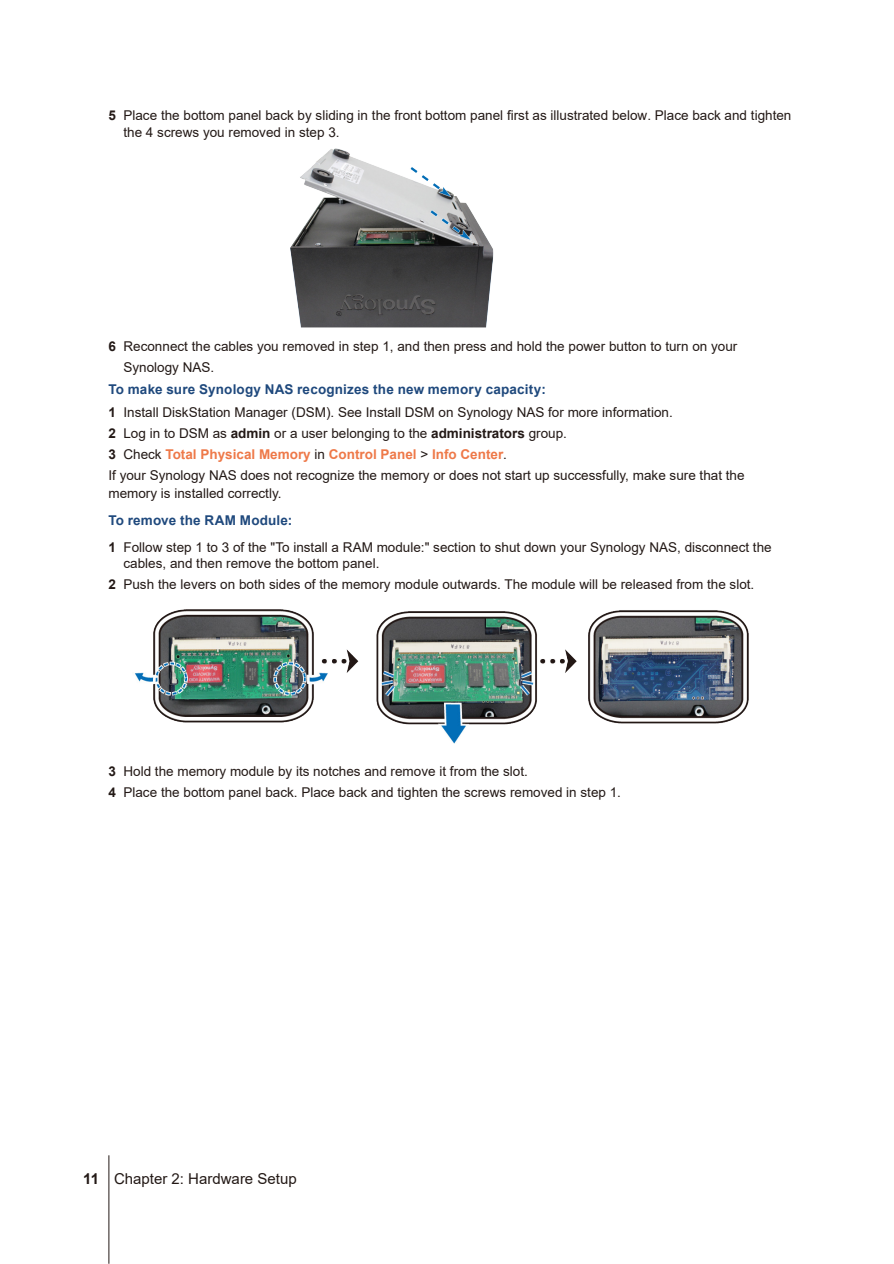
<style>
.page{position:relative;width:894px;height:1264px;background:#fff}
.page>*{position:absolute;margin:0;border:0;box-sizing:border-box;transform-origin:0 0}
.t1{font:15px "Arial";color:#231916}
.Body-sidebar{font:13.5px/16.5px "Arial";color:#231916}
.Task-N-sidebar{font:700 13.5px "Arial";letter-spacing:.015em;color:#1f497d}
.t2{font:700 13.5px "Arial";color:#ee7949}
.Body-sidebar-2{font:700 13.5px "Arial";letter-spacing:.015em;color:#1f497d}
.s1{font-weight:700}
.s2{color:#231916}
.s3{font-weight:400;color:#231916}
</style>
<div class="page">
<hr style="left:108px;top:1155px;width:1px;height:108px;background:#231916">
<img style="left:290px;top:148px;width:204px;height:180px">
<img style="left:135px;top:609px;width:614px;height:135px">
<p class="Body-sidebar" style="left:123px;top:107px;width:669px;text-indent:-15px"><span class="s1">5</span> Place the bottom panel back by sliding in the front bottom panel first as illustrated below. Place back and tighten the 4 screws you removed in step 3.</p>
<p class="Body-sidebar" style="left:123px;top:336px;width:615px;line-height:21.3px;text-indent:-15px"><span class="s1">6</span> Reconnect the cables you removed in step 1, and then press and hold the power button to turn on your<br>Synology NAS.</p>
<p class="Task-N-sidebar" style="left:108px;top:380px;width:439px">To make sure Synology NAS recognizes the new memory capacity:</p>
<p class="Body-sidebar" style="left:108px;top:404px;width:566px"><span class="s1">1</span> Install DiskStation Manager (DSM). See Install DSM on Synology NAS for more information.</p>
<p class="Body-sidebar" style="left:108px;top:425px;width:460px"><span class="s1">2</span> Log in to DSM as <span class="s1">admin</span> or a user belonging to the <span class="s1">administrators</span> group.</p>
<p class="t2" style="left:108px;top:444px;width:400px"><span class="s2">3</span> <span class="s3">Check</span> Total Physical Memory <span class="s3">in</span> Control Panel <span class="s3">&gt;</span> Info Center<span class="s3">.</span></p>
<p class="Body-sidebar" style="left:108px;top:466px;width:638px;line-height:18px">If your Synology NAS does not recognize the memory or does not start up successfully, make sure that the memory is installed correctly.</p>
<p class="Body-sidebar-2" style="left:108px;top:510px;width:185px">To remove the RAM Module:</p>
<p class="Body-sidebar" style="left:123px;top:539px;width:650px;text-indent:-15px"><span class="s1">1</span> Follow step 1 to 3 of the "To install a RAM module:" section to shut down your Synology NAS, disconnect the cables, and then remove the bottom panel.</p>
<p class="Body-sidebar" style="left:108px;top:576px;width:647px"><span class="s1">2</span> Push the levers on both sides of the memory module outwards. The module will be released from the slot.</p>
<p class="Body-sidebar" style="left:108px;top:763px;width:421px"><span class="s1">3</span> Hold the memory module by its notches and remove it from the slot.</p>
<p class="Body-sidebar" style="left:108px;top:784px;width:514px"><span class="s1">4</span> Place the bottom panel back. Place back and tighten the screws removed in step 1.</p>
<p class="t1" style="left:83px;top:1168px;width:215px"><span class="s1">11</span> Chapter 2: Hardware Setup</p>
</div>
